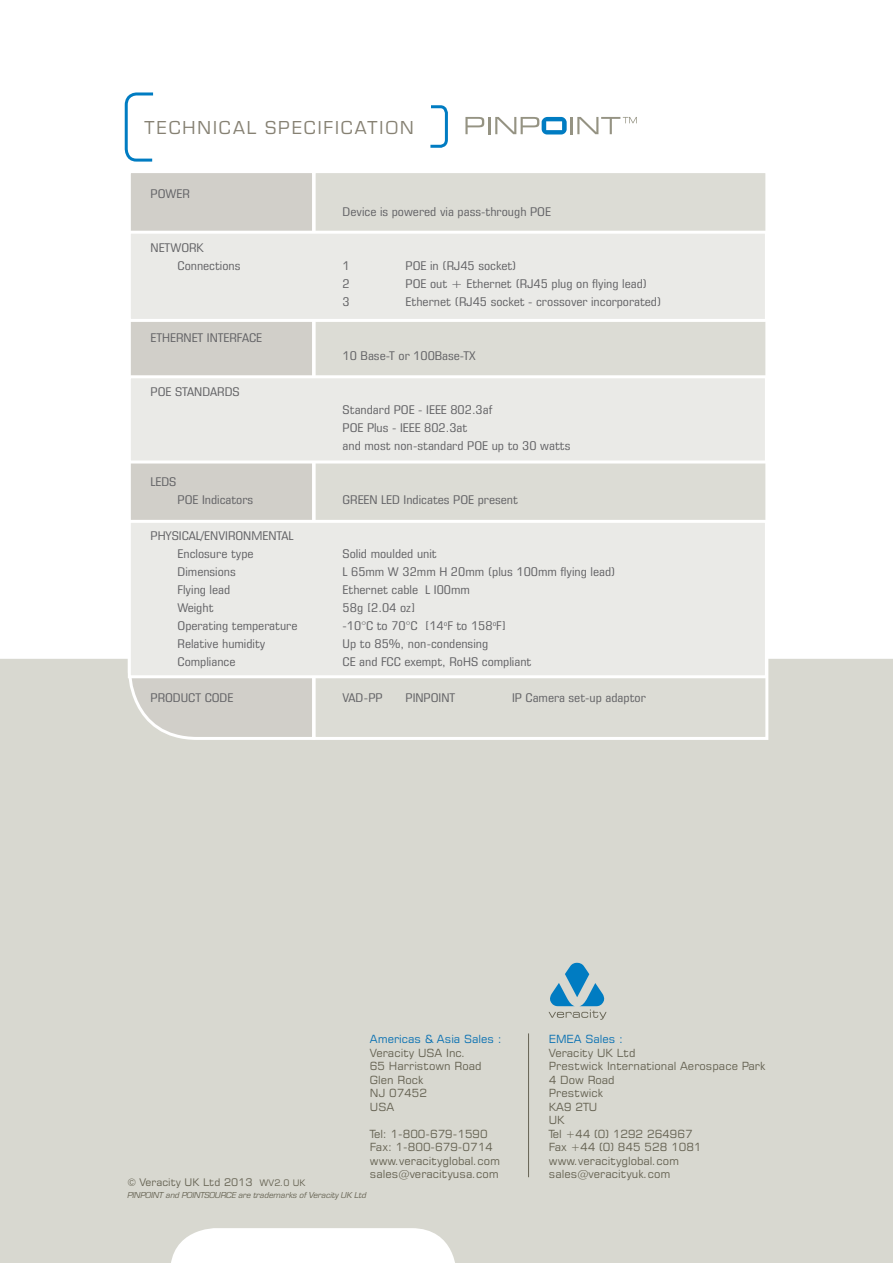
<style>
.page{position:relative;width:893px;height:1263px;background:#fff}
.page>*{position:absolute;margin:0;border:0;box-sizing:border-box;transform-origin:0 0}
.t1{font:19.5px "Eurostile";letter-spacing:.1em;color:#868173}
.t2{font:condensed 12px/18px "Square 721 BT";color:#636366;scale:1.2 1}
.t3{font:11.25px/13.5px "Square 721 BT";color:#676454}
.t4{font:11.25px "Square 721 BT";color:#0c72b3}
.t5{font:10.5px "Square 721 BT";color:#676454}
.t6{font:italic 9px "Eurostile";color:#676454}
.s1{font-size:9px}
</style>
<div class="page">
<div style="left:0;top:659px;width:893px;height:604px;background:#d8d8d0"></div>
<svg style="left:126px;top:173px;width:191px;height:568px;background:#d3d2cc"></svg>
<div style="left:313px;top:170px;width:455px;height:570px;background:#dcdcd5;border:3px solid #fff"></div>
<div style="left:128px;top:231px;width:640px;height:91px;background:#eaeae7;border:3px solid #fff"></div>
<div style="left:128px;top:375px;width:640px;height:88px;background:#eaeae7;border:3px solid #fff"></div>
<div style="left:128px;top:520px;width:640px;height:158px;background:#eaeae7;border:3px solid #fff"></div>
<svg style="left:430px;top:105px;width:18px;height:43px"></svg>
<svg style="left:124px;top:92px;width:30px;height:70px"></svg>
<hr style="left:528px;top:1033px;width:1px;height:144px;background:#676454">
<svg style="left:549px;top:963px;width:58px;height:57px;background:#90b7c7"></svg>
<svg style="left:465px;top:117px;width:172px;height:17px"></svg>
<h1 class="t1" style="left:145px;top:117px;width:271px">TECHNICAL SPECIFICATION</h1>
<p class="t2" style="left:151px;top:185px;width:34px">POWER</p>
<p class="t2" style="left:178px;top:239px;width:54px;text-indent:-27px">NETWORK<br>Connections</p>
<p class="t2" style="left:151px;top:329px;width:94px">ETHERNET INTERFACE</p>
<p class="t2" style="left:151px;top:383px;width:76px">POE STANDARDS</p>
<p class="t2" style="left:151px;top:473px;width:23px">LEDS</p>
<p class="t2" style="left:343px;top:203px;width:175px">Device is powered via pass-through POE</p>
<p class="t2" style="left:343px;top:257px;width:8px">1</p>
<p class="t2" style="left:406px;top:257px;width:94px">POE in (RJ45 socket)</p>
<p class="t2" style="left:343px;top:275px;width:8px">2</p>
<p class="t2" style="left:406px;top:275px;width:203px">POE out + Ethernet (RJ45 plug on flying lead)</p>
<p class="t2" style="left:343px;top:293px;width:8px">3</p>
<p class="t2" style="left:406px;top:293px;width:215px">Ethernet (RJ45 socket - crossover incorporated)</p>
<p class="t2" style="left:343px;top:347px;width:112px">10 Base-T or 100Base-TX</p>
<p class="t2" style="left:343px;top:401px;width:191px">Standard POE - IEEE 802.3af<br>POE Plus - IEEE 802.3at<br>and most non-standard POE up to 30 watts</p>
<p class="t2" style="left:178px;top:491px;width:64px">POE Indicators</p>
<p class="t2" style="left:343px;top:491px;width:148px">GREEN LED Indicates POE present</p>
<p class="t2" style="left:178px;top:527px;width:98px;text-indent:-27px">PHYSICAL/ENVIRONMENTAL<br>Enclosure type</p>
<p class="t2" style="left:343px;top:545px;width:80px">Solid moulded unit</p>
<p class="t2" style="left:178px;top:563px;width:50px">Dimensions</p>
<p class="t2" style="left:343px;top:563px;width:229px">L 65mm W 32mm H 20mm (plus 100mm flying lead)</p>
<p class="t2" style="left:178px;top:581px;width:45px">Flying lead</p>
<p class="t2" style="left:343px;top:581px;width:108px">Ethernet cable L I00mm</p>
<p class="t2" style="left:178px;top:599px;width:31px">Weight</p>
<p class="t2" style="left:343px;top:599px;width:62px">58g [2.04 oz]</p>
<p class="t2" style="left:178px;top:617px;width:101px">Operating temperature</p>
<p class="t2" style="left:343px;top:617px;width:138px">-10°C to 70°C [14<sup>o</sup>F to 158<sup>o</sup>F]</p>
<p class="t2" style="left:178px;top:635px;width:75px">Relative humidity</p>
<p class="t2" style="left:343px;top:635px;width:123px">Up to 85%, non-condensing</p>
<p class="t2" style="left:178px;top:653px;width:50px">Compliance</p>
<p class="t2" style="left:343px;top:653px;width:159px">CE and FCC exempt, RoHS compliant</p>
<p class="t2" style="left:151px;top:689px;width:12px">Product</p>
<p class="t2" style="left:205px;top:689px;width:13px">Code</p>
<p class="t2" style="left:343px;top:689px;width:35px">VAD-PP</p>
<p class="t2" style="left:406px;top:689px;width:43px">PINPOINT</p>
<p class="t2" style="left:512px;top:689px;width:113px">IP Camera set-up adaptor</p>
<p class="t4" style="left:370px;top:1032px;width:133px">Americas &amp; Asia Sales :</p>
<p class="t3" style="left:370px;top:1045px;width:113px">Veracity USA Inc.<br>65 Harristown Road<br>Glen Rock<br>NJ 07452<br>USA</p>
<p class="t3" style="left:370px;top:1126px;width:132px">Tel: 1-800-679-1590<br>Fax: 1-800-679-0714 www.veracityglobal.com sales@veracityusa.com</p>
<p class="t5" style="left:128px;top:1176px;width:179px">© Veracity UK Ltd 2013 <span class="s1">WV2.0 UK</span></p>
<p class="t6" style="left:128px;top:1190px;width:240px">PINPOINT and POINTSOURCE are trademarks of Veracity UK Ltd</p>
<p class="t4" style="left:549px;top:1032px;width:76px">EMEA Sales :</p>
<p class="t3" style="left:549px;top:1045px;width:218px">Veracity UK Ltd<br>Prestwick International Aerospace Park<br>4 Dow Road<br>Prestwick<br>KA9 2TU<br>UK<br>Tel +44 (0) 1292 264967<br>Fax +44 (0) 845 528 1081 www.veracityglobal.com sales@veracityuk.com</p>
</div>
